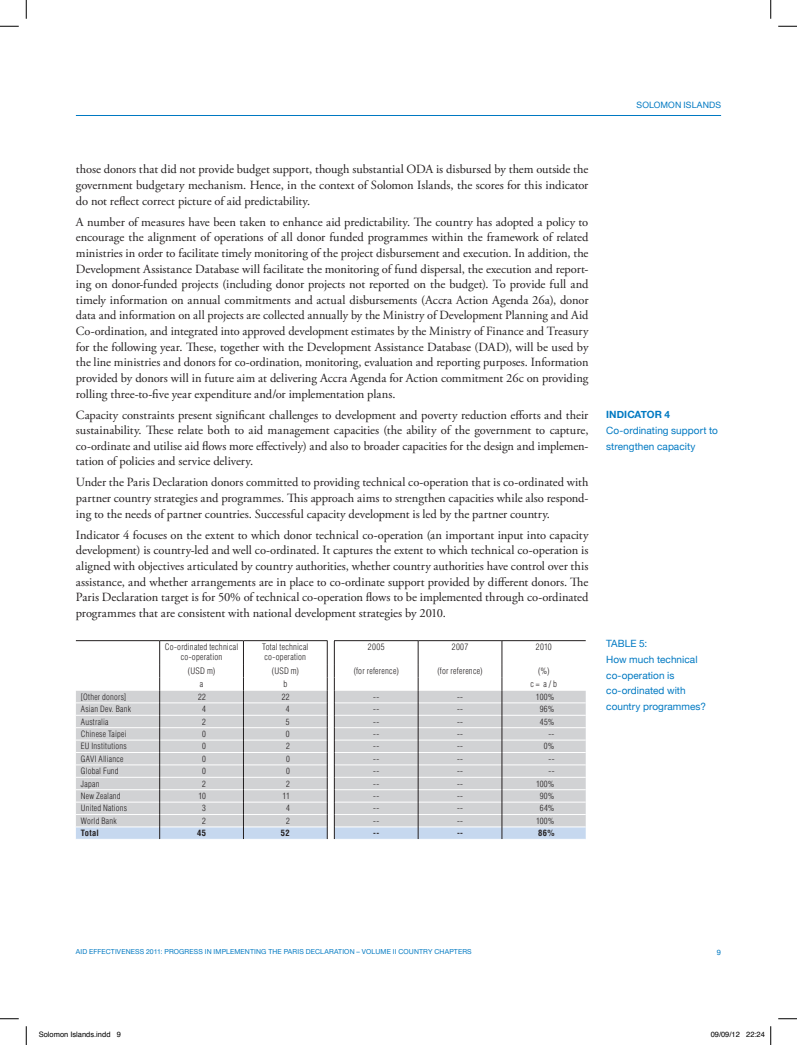
<style>
.page{position:relative;width:797px;height:1045px;background:#fff}
.page>*{position:absolute;margin:0;border:0;box-sizing:border-box;transform-origin:0 0}
.t1{font:12.5px/15.6px "Adobe Garamond Pro";letter-spacing:-.005em;color:#231f20;text-align:justify}
.t2{font:10px/15.6px "Helvetica Neue";letter-spacing:.01em;color:#0079c2}
.t3{font:700 10px "Helvetica Neue";letter-spacing:.005em;color:#0079c2}
.t4{font:300 condensed 8.75px/10px "Helvetica LT Std";letter-spacing:.025em;color:#231f20;text-align:center}
.t5{font:8.75px "Helvetica Neue";letter-spacing:.01em;color:#0079c2}
.t6{font:300 condensed 8.5px "Helvetica LT Std";letter-spacing:.025em;color:#231f20}
.t7{font:700 condensed 8.5px "Helvetica LT Std";letter-spacing:.04em;color:#231f20}
.t8{font:7.5px "Helvetica";color:#000}
.t9{font:7.5px "Helvetica Neue";color:#0079c2}
.t10{font:6.88px "Helvetica Neue";letter-spacing:.025em;color:#0079c2}
</style>
<div class="page">
<hr style="left:76px;top:115px;width:645px;height:1px;background:#0079c2">
<svg style="left:76px;top:640px;width:509px;height:199px"></svg>
<svg style="left:0;top:25px;width:19px;height:2px"></svg>
<svg style="left:778px;top:25px;width:19px;height:2px"></svg>
<svg style="left:0;top:1018px;width:19px;height:1px"></svg>
<svg style="left:778px;top:1018px;width:19px;height:1px"></svg>
<svg style="left:25px;top:0;width:2px;height:19px"></svg>
<svg style="left:25px;top:1026px;width:2px;height:19px"></svg>
<svg style="left:770px;top:0;width:1px;height:19px"></svg>
<svg style="left:770px;top:1026px;width:1px;height:19px"></svg>
<p class="t5" style="left:636px;top:97px;width:86px">Solomon Islands</p>
<p class="t1" style="left:76px;top:162px;width:514px">those donors that did not provide budget support, though substantial ODA is disbursed by them outside the government budgetary mechanism. Hence, in the context of Solomon Islands, the scores for this indicator do not reflect correct picture of aid predictability.</p>
<p class="t1" style="left:76px;top:214px;width:514px">A number of measures have been taken to enhance aid predictability. The country has adopted a policy to encourage the alignment of operations of all donor funded programmes within the framework of related ministries in order to facilitate timely monitoring of the project disbursement and execution. In addition, the Development Assistance Database will facilitate the monitoring of fund dispersal, the execution and report&shy;ing on donor-funded projects (including donor projects not reported on the budget). To provide full and timely information on annual commitments and actual disbursements (Accra Action Agenda 26a), donor data and information on all projects are collected annually by the Ministry of Development Planning and Aid Co-ordination, and integrated into approved development estimates by the Ministry of Finance and Treasury for the following year. These, together with the Development Assistance Database (DAD), will be used by the line ministries and donors for co‑ordination, monitoring, evaluation and reporting purposes. Information provided by donors will in future aim at delivering Accra Agenda for Action commitment 26c on providing rolling three-to-five year expenditure and/or implementation plans.</p>
<p class="t1" style="left:76px;top:407px;width:514px">Capacity constraints present significant challenges to development and poverty reduction efforts and their sustainability. These relate both to aid management capacities (the ability of the government to capture, co‑ordinate and utilise aid flows more effectively) and also to broader capacities for the design and implemen&shy;tation of policies and service delivery.</p>
<p class="t1" style="left:76px;top:475px;width:514px">Under the Paris Declaration donors committed to providing technical co‑operation that is co‑ordinated with partner country strategies and programmes. This approach aims to strengthen capacities while also respond&shy;ing to the needs of partner countries. Successful capacity development is led by the partner country.</p>
<p class="t1" style="left:76px;top:527px;width:514px">Indicator 4 focuses on the extent to which donor technical co‑operation (an important input into capacity development) is country-led and well co‑ordinated. It captures the extent to which technical co‑operation is aligned with objectives articulated by country authorities, whether country authorities have control over this assistance, and whether arrangements are in place to co‑ordinate support provided by different donors. The Paris Declaration target is for 50% of technical co‑operation flows to be implemented through co‑ordinated programmes that are consistent with national development strategies by 2010.</p>
<p class="t4" style="left:165px;top:642px;width:75px">Co-ordinated technical co‑operation</p>
<p class="t4" style="left:262px;top:642px;width:48px;text-align:left">Total technical co‑operation</p>
<p class="t4" style="left:368px;top:642px;width:18px">2005</p>
<p class="t4" style="left:452px;top:642px;width:18px">2007</p>
<p class="t4" style="left:536px;top:642px;width:18px">2010</p>
<p class="t4" style="left:188px;top:665px;width:29px">(USD m)</p>
<p class="t4" style="left:272px;top:665px;width:29px">(USD m)</p>
<p class="t4" style="left:354px;top:665px;width:47px">(for reference)</p>
<p class="t4" style="left:437px;top:665px;width:47px">(for reference)</p>
<p class="t4" style="left:538px;top:665px;width:13px">(%)</p>
<p class="t4" style="left:200px;top:679px;width:5px">a</p>
<p class="t4" style="left:283px;top:679px;width:5px">b</p>
<p class="t4" style="left:530px;top:679px;width:28px">c = a / b</p>
<p class="t6" style="left:81px;top:691px;width:47px">[Other donors]</p>
<p class="t6" style="left:198px;top:691px;width:9px">22</p>
<p class="t6" style="left:282px;top:691px;width:9px">22</p>
<p class="t6" style="left:373px;top:691px;width:8px">--</p>
<p class="t6" style="left:457px;top:691px;width:8px">--</p>
<p class="t6" style="left:536px;top:691px;width:20px">100%</p>
<p class="t6" style="left:81px;top:704px;width:52px">Asian Dev. Bank</p>
<p class="t6" style="left:202px;top:704px;width:5px">4</p>
<p class="t6" style="left:286px;top:704px;width:5px">4</p>
<p class="t6" style="left:373px;top:704px;width:8px">--</p>
<p class="t6" style="left:457px;top:704px;width:8px">--</p>
<p class="t6" style="left:539px;top:704px;width:16px">96%</p>
<p class="t6" style="left:81px;top:716px;width:29px">Australia</p>
<p class="t6" style="left:202px;top:716px;width:5px">2</p>
<p class="t6" style="left:286px;top:716px;width:5px">5</p>
<p class="t6" style="left:373px;top:716px;width:8px">--</p>
<p class="t6" style="left:457px;top:716px;width:8px">--</p>
<p class="t6" style="left:540px;top:716px;width:16px">45%</p>
<p class="t6" style="left:81px;top:728px;width:47px">Chinese Taipei</p>
<p class="t6" style="left:202px;top:728px;width:5px">0</p>
<p class="t6" style="left:286px;top:728px;width:5px">0</p>
<p class="t6" style="left:373px;top:728px;width:8px">--</p>
<p class="t6" style="left:457px;top:728px;width:8px">--</p>
<p class="t6" style="left:548px;top:728px;width:8px">--</p>
<p class="t6" style="left:81px;top:741px;width:47px">EU Institutions</p>
<p class="t6" style="left:202px;top:741px;width:5px">0</p>
<p class="t6" style="left:286px;top:741px;width:5px">2</p>
<p class="t6" style="left:373px;top:741px;width:8px">--</p>
<p class="t6" style="left:457px;top:741px;width:8px">--</p>
<p class="t6" style="left:544px;top:741px;width:12px">0%</p>
<p class="t6" style="left:81px;top:753px;width:44px">GAVI Alliance</p>
<p class="t6" style="left:202px;top:753px;width:5px">0</p>
<p class="t6" style="left:286px;top:753px;width:5px">0</p>
<p class="t6" style="left:373px;top:753px;width:8px">--</p>
<p class="t6" style="left:457px;top:753px;width:8px">--</p>
<p class="t6" style="left:548px;top:753px;width:8px">--</p>
<p class="t6" style="left:81px;top:766px;width:39px">Global Fund</p>
<p class="t6" style="left:202px;top:766px;width:5px">0</p>
<p class="t6" style="left:286px;top:766px;width:5px">0</p>
<p class="t6" style="left:373px;top:766px;width:8px">--</p>
<p class="t6" style="left:457px;top:766px;width:8px">--</p>
<p class="t6" style="left:548px;top:766px;width:8px">--</p>
<p class="t6" style="left:81px;top:778px;width:20px">Japan</p>
<p class="t6" style="left:202px;top:778px;width:5px">2</p>
<p class="t6" style="left:286px;top:778px;width:5px">2</p>
<p class="t6" style="left:373px;top:778px;width:8px">--</p>
<p class="t6" style="left:457px;top:778px;width:8px">--</p>
<p class="t6" style="left:536px;top:778px;width:20px">100%</p>
<p class="t6" style="left:81px;top:790px;width:41px">New Zealand</p>
<p class="t6" style="left:198px;top:790px;width:9px">10</p>
<p class="t6" style="left:282px;top:790px;width:9px">11</p>
<p class="t6" style="left:373px;top:790px;width:8px">--</p>
<p class="t6" style="left:457px;top:790px;width:8px">--</p>
<p class="t6" style="left:539px;top:790px;width:16px">90%</p>
<p class="t6" style="left:81px;top:803px;width:48px">United Nations</p>
<p class="t6" style="left:202px;top:803px;width:5px">3</p>
<p class="t6" style="left:286px;top:803px;width:5px">4</p>
<p class="t6" style="left:373px;top:803px;width:8px">--</p>
<p class="t6" style="left:457px;top:803px;width:8px">--</p>
<p class="t6" style="left:540px;top:803px;width:16px">64%</p>
<p class="t6" style="left:81px;top:815px;width:37px">World Bank</p>
<p class="t6" style="left:202px;top:815px;width:5px">2</p>
<p class="t6" style="left:286px;top:815px;width:5px">2</p>
<p class="t6" style="left:373px;top:815px;width:8px">--</p>
<p class="t6" style="left:457px;top:815px;width:8px">--</p>
<p class="t6" style="left:536px;top:815px;width:20px">100%</p>
<p class="t7" style="left:81px;top:827px;width:20px">Total</p>
<p class="t7" style="left:197px;top:827px;width:10px">45</p>
<p class="t7" style="left:281px;top:827px;width:10px">52</p>
<p class="t7" style="left:373px;top:827px;width:8px">--</p>
<p class="t7" style="left:457px;top:827px;width:8px">--</p>
<p class="t7" style="left:538px;top:827px;width:18px">86%</p>
<p class="t3" style="left:606px;top:406px;width:65px">INDICATOR 4</p>
<p class="t2" style="left:606px;top:422px;width:113px">Co-ordinating support to strengthen capacity</p>
<p class="t2" style="left:606px;top:635px;width:101px">TABLE 5:<br>How much technical co‑operation is co‑ordinated with country programmes?</p>
<p class="t10" style="left:76px;top:946px;width:397px">Aid Effectiveness 2011: Progress in I mplementing the Paris Declaration – Volume II Country Chapters</p>
<p class="t9" style="left:717px;top:946px;width:6px">9</p>
<p class="t8" style="left:39px;top:1029px;width:84px">Solomon Islands.indd 9</p>
<p class="t8" style="left:710px;top:1029px;width:56px">09/09/12 22:24</p>
</div>
